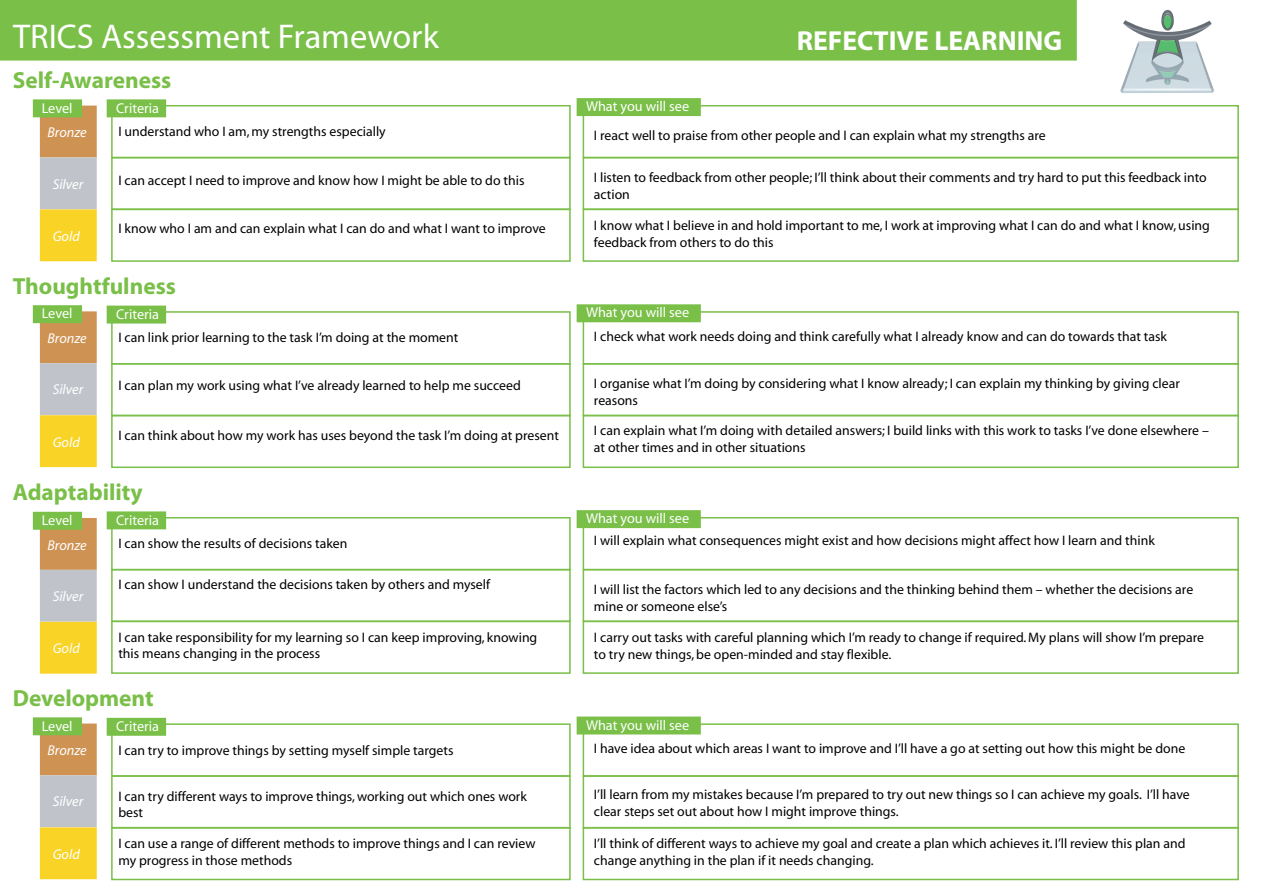
<style>
.page{position:relative;width:1263px;height:893px;background:#fff}
.page>*{position:absolute;margin:0;border:0;box-sizing:border-box;transform-origin:0 0}
.t1{font:34.5px "Myriad";color:#fff}
.t2{font:700 27.6px "Myriad";color:#fff}
.t3{font:700 23.4px "Myriad";color:#79bf48}
.t4{font:14.25px "Myriad";color:#fff}
.t5{font:italic 14.25px "Myriad";color:#fff}
.t6{font:13.8px/16.5px "Myriad";color:#000}
</style>
<div class="page">
<div style="left:583px;top:105px;width:656px;height:53px;border:2px solid #79bf48"></div>
<div style="left:583px;top:157px;width:656px;height:53px;border:2px solid #79bf48"></div>
<div style="left:583px;top:208px;width:656px;height:54px;border:2px solid #79bf48"></div>
<div style="left:111px;top:105px;width:460px;height:53px;border:2px solid #79bf48"></div>
<div style="left:111px;top:157px;width:460px;height:53px;border:2px solid #79bf48"></div>
<div style="left:111px;top:208px;width:460px;height:54px;border:2px solid #79bf48"></div>
<div style="left:107px;top:99px;width:59px;height:18px;background:#79bf48"></div>
<div style="left:577px;top:98px;width:124px;height:18px;background:#79bf48"></div>
<div style="left:40px;top:106px;width:57px;height:51px;background:#ce9253"></div>
<div style="left:33px;top:99px;width:49px;height:18px;background:#79bf48"></div>
<div style="left:40px;top:157px;width:57px;height:52px;background:#c0c4ca"></div>
<div style="left:40px;top:209px;width:57px;height:52px;background:#f9d326"></div>
<div style="left:583px;top:311px;width:656px;height:54px;border:2px solid #79bf48"></div>
<div style="left:583px;top:363px;width:656px;height:53px;border:2px solid #79bf48"></div>
<div style="left:583px;top:415px;width:656px;height:53px;border:2px solid #79bf48"></div>
<div style="left:111px;top:311px;width:460px;height:54px;border:2px solid #79bf48"></div>
<div style="left:111px;top:363px;width:460px;height:53px;border:2px solid #79bf48"></div>
<div style="left:111px;top:415px;width:460px;height:53px;border:2px solid #79bf48"></div>
<div style="left:107px;top:306px;width:59px;height:18px;background:#79bf48"></div>
<div style="left:577px;top:304px;width:124px;height:18px;background:#79bf48"></div>
<div style="left:40px;top:311px;width:57px;height:52px;background:#ce9253"></div>
<div style="left:33px;top:305px;width:49px;height:18px;background:#79bf48"></div>
<div style="left:40px;top:363px;width:57px;height:52px;background:#c0c4ca"></div>
<div style="left:40px;top:415px;width:57px;height:52px;background:#f9d326"></div>
<div style="left:583px;top:517px;width:656px;height:53px;border:2px solid #79bf48"></div>
<div style="left:583px;top:569px;width:656px;height:53px;border:2px solid #79bf48"></div>
<div style="left:583px;top:620px;width:656px;height:54px;border:2px solid #79bf48"></div>
<div style="left:111px;top:517px;width:460px;height:53px;border:2px solid #79bf48"></div>
<div style="left:111px;top:569px;width:460px;height:53px;border:2px solid #79bf48"></div>
<div style="left:111px;top:620px;width:460px;height:54px;border:2px solid #79bf48"></div>
<div style="left:107px;top:511px;width:59px;height:18px;background:#79bf48"></div>
<div style="left:577px;top:510px;width:124px;height:18px;background:#79bf48"></div>
<div style="left:40px;top:518px;width:57px;height:52px;background:#ce9253"></div>
<div style="left:33px;top:512px;width:49px;height:18px;background:#79bf48"></div>
<div style="left:40px;top:570px;width:57px;height:52px;background:#c0c4ca"></div>
<div style="left:40px;top:622px;width:57px;height:52px;background:#f9d326"></div>
<div style="left:583px;top:723px;width:656px;height:54px;border:2px solid #79bf48"></div>
<div style="left:583px;top:775px;width:656px;height:54px;border:2px solid #79bf48"></div>
<div style="left:583px;top:827px;width:656px;height:53px;border:2px solid #79bf48"></div>
<div style="left:111px;top:723px;width:460px;height:54px;border:2px solid #79bf48"></div>
<div style="left:111px;top:775px;width:460px;height:54px;border:2px solid #79bf48"></div>
<div style="left:111px;top:827px;width:460px;height:53px;border:2px solid #79bf48"></div>
<div style="left:107px;top:718px;width:59px;height:18px;background:#79bf48"></div>
<div style="left:577px;top:716px;width:124px;height:18px;background:#79bf48"></div>
<div style="left:40px;top:723px;width:57px;height:52px;background:#ce9253"></div>
<div style="left:33px;top:717px;width:49px;height:18px;background:#79bf48"></div>
<div style="left:40px;top:775px;width:57px;height:52px;background:#c0c4ca"></div>
<div style="left:40px;top:827px;width:57px;height:52px;background:#f9d326"></div>
<div style="left:0;top:0;width:1077px;height:61px;background:#79bf48"></div>
<img style="left:1120px;top:9px;width:94px;height:84px">
<p class="t1" style="left:13px;top:20px;width:427px">TRICS Assessment Framework</p>
<p class="t2" style="left:797px;top:27px;width:267px">REFECTIVE LEARNING</p>
<p class="t3" style="left:13px;top:68px;width:160px">Self-Awareness</p>
<p class="t4" style="left:116px;top:101px;width:45px">Criteria</p>
<p class="t4" style="left:586px;top:99px;width:105px">What you will see</p>
<p class="t5" style="left:47px;top:125px;width:41px">Bronze</p>
<p class="t4" style="left:42px;top:101px;width:32px">Level</p>
<p class="t6" style="left:118px;top:124px;width:269px">I understand who I am, my strengths especially</p>
<p class="t6" style="left:594px;top:128px;width:453px">I react well to praise from other people and I can explain what my strengths are</p>
<p class="t6" style="left:118px;top:173px;width:408px">I can accept I need to improve and know how I might be able to do this</p>
<p class="t6" style="left:594px;top:170px;width:614px">I listen to feedback from other people; I’ll think about their comments and try hard to put this feedback into action</p>
<p class="t6" style="left:118px;top:221px;width:429px">I know who I am and can explain what I can do and what I want to improve</p>
<p class="t6" style="left:594px;top:218px;width:617px">I know what I believe in and hold important to me, I work at improving what I can do and what I know, using feedback from others to do this</p>
<p class="t5" style="left:53px;top:177px;width:32px">Silver</p>
<p class="t5" style="left:53px;top:229px;width:29px">Gold</p>
<p class="t3" style="left:13px;top:274px;width:165px">Thoughtfulness</p>
<p class="t4" style="left:116px;top:307px;width:45px">Criteria</p>
<p class="t4" style="left:586px;top:306px;width:105px">What you will see</p>
<p class="t5" style="left:48px;top:331px;width:41px">Bronze</p>
<p class="t4" style="left:42px;top:307px;width:32px">Level</p>
<p class="t6" style="left:118px;top:330px;width:341px">I can link prior learning to the task I’m doing at the moment</p>
<p class="t6" style="left:594px;top:329px;width:574px">I check what work needs doing and think carefully what I already know and can do towards that task</p>
<p class="t6" style="left:118px;top:378px;width:404px">I can plan my work using what I’ve already learned to help me succeed</p>
<p class="t6" style="left:594px;top:376px;width:587px">I organise what I’m doing by considering what I know already; I can explain my thinking by giving clear reasons</p>
<p class="t6" style="left:118px;top:428px;width:442px">I can think about how my work has uses beyond the task I’m doing at present</p>
<p class="t6" style="left:594px;top:423px;width:616px">I can explain what I’m doing with detailed answers; I build links with this work to tasks I’ve done elsewhere – at other times and in other situations</p>
<p class="t5" style="left:53px;top:382px;width:32px">Silver</p>
<p class="t5" style="left:53px;top:435px;width:29px">Gold</p>
<p class="t3" style="left:13px;top:480px;width:132px">Adaptability</p>
<p class="t4" style="left:116px;top:513px;width:45px">Criteria</p>
<p class="t4" style="left:586px;top:511px;width:105px">What you will see</p>
<p class="t4" style="left:42px;top:513px;width:32px">Level</p>
<p class="t6" style="left:594px;top:533px;width:562px">I will explain what consequences might exist and how decisions might affect how I learn and think</p>
<p class="t6" style="left:118px;top:536px;width:231px">I can show the results of decisions taken</p>
<p class="t6" style="left:118px;top:577px;width:373px">I can show I understand the decisions taken by others and myself</p>
<p class="t6" style="left:594px;top:582px;width:601px">I will list the factors which led to any decisions and the thinking behind them – whether the decisions are mine or someone else’s</p>
<p class="t6" style="left:118px;top:629px;width:420px">I can take responsibility for my learning so I can keep improving, knowing this means changing in the process</p>
<p class="t6" style="left:594px;top:630px;width:612px">I carry out tasks with careful planning which I’m ready to change if required. My plans will show I’m prepare to try new things, be open-minded and stay flexible.</p>
<p class="t5" style="left:48px;top:538px;width:41px">Bronze</p>
<p class="t5" style="left:53px;top:589px;width:32px">Silver</p>
<p class="t5" style="left:53px;top:641px;width:29px">Gold</p>
<p class="t3" style="left:13px;top:686px;width:142px">Development</p>
<p class="t4" style="left:116px;top:719px;width:45px">Criteria</p>
<p class="t4" style="left:586px;top:718px;width:105px">What you will see</p>
<p class="t4" style="left:42px;top:719px;width:32px">Level</p>
<p class="t5" style="left:48px;top:743px;width:41px">Bronze</p>
<p class="t5" style="left:53px;top:795px;width:32px">Silver</p>
<p class="t5" style="left:53px;top:847px;width:29px">Gold</p>
<p class="t6" style="left:118px;top:742px;width:337px">I can try to improve things by setting myself simple targets</p>
<p class="t6" style="left:594px;top:741px;width:593px">I have idea about which areas I want to improve and I’ll have a go at setting out how this might be done</p>
<p class="t6" style="left:118px;top:788px;width:410px">I can try different ways to improve things, working out which ones work best</p>
<p class="t6" style="left:594px;top:787px;width:597px">I’ll learn from my mistakes because I’m prepared to try out new things so I can achieve my goals. I’ll have clear steps set out about how I might improve things.</p>
<p class="t6" style="left:118px;top:836px;width:419px">I can use a range of different methods to improve things and I can review my progress in those methods</p>
<p class="t6" style="left:594px;top:836px;width:593px">I’ll think of different ways to achieve my goal and create a plan which achieves it. I’ll review this plan and change anything in the plan if it needs changing.</p>
</div>
